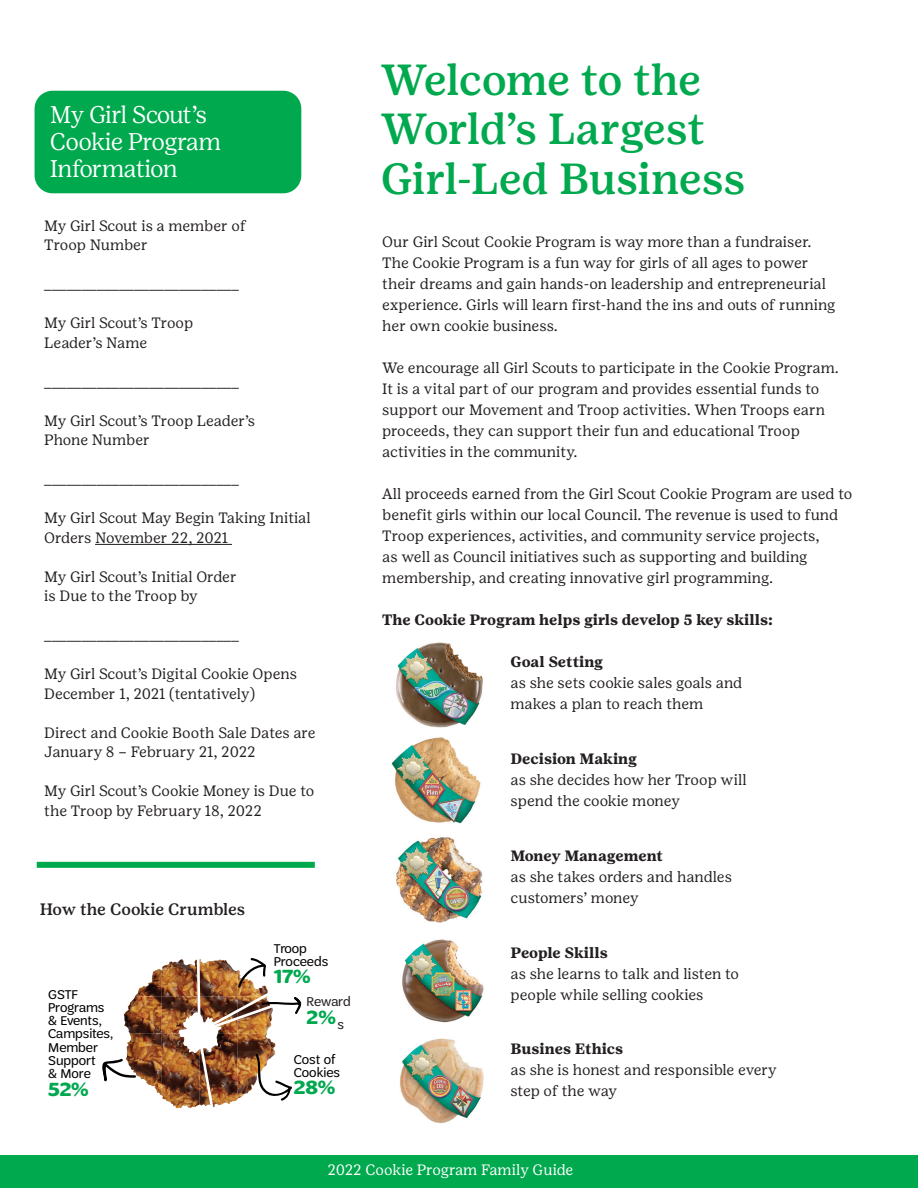
<style>
.page{position:relative;width:918px;height:1188px;background:#fff}
.page>*{position:absolute;margin:0;border:0;box-sizing:border-box;transform-origin:0 0}
.t1{font:500 43.5px/49.5px "Girl Scout Text";letter-spacing:-.015em;color:#00a94e}
.t2{font:300 24.15px/27px "Girl Scout Display";letter-spacing:-.02em;color:#fff}
.t3{font:700 20.25px "Trefoil Sans";color:#00a84f}
.t4{font:500 16.5px "Girl Scout Text";letter-spacing:-.005em;color:#231f20}
.t5{font:15px/21px "Girl Scout Text";color:#231f20}
.t6{font:700 15px "Girl Scout Text";color:#231f20}
.t7{font:15px "Girl Scout Text";color:#fff}
.t8{font:13.65px/13px "Trefoil Sans";color:#000}
.t9{font:13.65px "Trefoil Sans";color:#241f21}
.s1{font-weight:700}
</style>
<div class="page">
<div style="left:0;top:1156px;width:918px;height:32px;background:#00a94e"></div>
<img style="left:396px;top:642px;width:87px;height:77px">
<img style="left:391px;top:719px;width:90px;height:99px">
<img style="left:396px;top:818px;width:87px;height:105px">
<img style="left:402px;top:939px;width:82px;height:82px">
<img style="left:399px;top:1021px;width:85px;height:103px">
<div style="left:35px;top:91px;width:266px;height:102px;background:#00a94e;border-radius:18px"></div>
<hr style="left:95px;top:544px;width:137px;height:1px;background:#231f20">
<img style="left:135px;top:969px;width:27px;height:27px">
<img style="left:162px;top:959px;width:35px;height:37px">
<img style="left:124px;top:996px;width:73px;height:38px">
<img style="left:126px;top:1034px;width:71px;height:37px">
<img style="left:136px;top:1071px;width:26px;height:25px">
<img style="left:162px;top:1071px;width:35px;height:37px">
<svg style="left:102px;top:1058px;width:34px;height:24px"></svg>
<img style="left:197px;top:958px;width:104px;height:150px">
<div style="left:37px;top:862px;width:278px;height:6px;background:#00a94e"></div>
<p class="t2" style="left:50px;top:101px;width:172px">My Girl Scout’s<br>Cookie Program<br>Information</p>
<p class="t5" style="left:44px;top:216px;width:203px;line-height:19.5px">My Girl Scout is a member of<br>Troop Number</p>
<p class="t5" style="left:44px;top:274px;width:196px">__________________________</p>
<p class="t5" style="left:44px;top:313px;width:150px;line-height:19.5px">My Girl Scout’s Troop<br>Leader’s Name</p>
<p class="t5" style="left:44px;top:371px;width:196px">__________________________</p>
<p class="t5" style="left:44px;top:411px;width:213px;line-height:19.5px">My Girl Scout’s Troop Leader’s<br>Phone Number</p>
<p class="t5" style="left:44px;top:469px;width:196px">__________________________</p>
<p class="t5" style="left:44px;top:508px;width:268px;line-height:19.5px">My Girl Scout May Begin Taking Initial<br>Orders November 22, 2021</p>
<p class="t5" style="left:44px;top:567px;width:194px;line-height:19.5px">My Girl Scout’s Initial Order is Due to the Troop by</p>
<p class="t5" style="left:44px;top:625px;width:196px">__________________________</p>
<p class="t5" style="left:44px;top:664px;width:254px;line-height:19.5px">My Girl Scout’s Digital Cookie Opens<br>December 1, 2021 (tentatively)</p>
<p class="t5" style="left:44px;top:723px;width:273px;line-height:19.5px">Direct and Cookie Booth Sale Dates are<br>January 8 – February 21, 2022</p>
<p class="t5" style="left:44px;top:781px;width:272px;line-height:19.5px">My Girl Scout’s Cookie Money is Due to the Troop by February 18, 2022</p>
<p class="t4" style="left:40px;top:900px;width:207px">How the Cookie Crumbles</p>
<p class="t8" style="left:48px;top:988px;width:66px">GSTF<br>Programs &amp; Events,<br>Campsites,<br>Member<br>Support<br>&amp; More</p>
<h3 class="t3" style="left:48px;top:1078px;width:42px">52%</h3>
<p class="t8" style="left:274px;top:942px;width:56px">Troop<br>Proceeds</p>
<h3 class="t3" style="left:274px;top:965px;width:39px">17%</h3>
<p class="t9" style="left:307px;top:994px;width:46px">Reward</p>
<h3 class="t3" style="left:307px;top:1006px;width:39px">2%<sub>s</sub></h3>
<p class="t8" style="left:294px;top:1053px;width:48px">Cost of<br>Cookies</p>
<h3 class="t3" style="left:294px;top:1076px;width:43px">28%</h3>
<p class="t1" style="left:381px;top:55px;width:366px">Welcome to the<br>World’s Largest<br>Girl-Led Business</p>
<p class="t5" style="left:382px;top:232px;width:455px">Our Girl Scout Cookie Program is way more than a fundraiser.<br>The Cookie Program is a fun way for girls of all ages to power their dreams and gain hands-on leadership and entrepreneurial experience. Girls will learn first-hand the ins and outs of running her own cookie business.</p>
<p class="t5" style="left:382px;top:358px;width:458px">We encourage all Girl Scouts to participate in the Cookie Program.<br>It is a vital part of our program and provides essential funds to support our Movement and Troop activities. When Troops earn proceeds, they can support their fun and educational Troop activities in the community.</p>
<p class="t5" style="left:382px;top:484px;width:471px">All proceeds earned from the Girl Scout Cookie Program are used to benefit girls within our local Council. The revenue is used to fund Troop experiences, activities, and community service projects,<br>as well as Council initiatives such as supporting and building membership, and creating innovative girl programming.</p>
<p class="t6" style="left:382px;top:611px;width:392px">The Cookie Program helps girls develop 5 key skills:</p>
<p class="t5" style="left:511px;top:652px;width:233px"><span class="s1">Goal Setting<br></span>as she sets cookie sales goals and makes a plan to reach them</p>
<p class="t5" style="left:511px;top:748px;width:238px"><span class="s1">Decision Making<br></span>as she decides how her Troop will spend the cookie money</p>
<p class="t5" style="left:511px;top:845px;width:223px"><span class="s1">Money Management<br></span>as she takes orders and handles customers’ money</p>
<p class="t5" style="left:511px;top:942px;width:230px"><span class="s1">People Skills<br></span>as she learns to talk and listen to people while selling cookies</p>
<p class="t5" style="left:511px;top:1039px;width:268px"><span class="s1">Busines Ethics<br></span>as she is honest and responsible every step of the way</p>
<p class="t7" style="left:327px;top:1161px;width:248px">2022 Cookie Program Family Guide</p>
</div>
